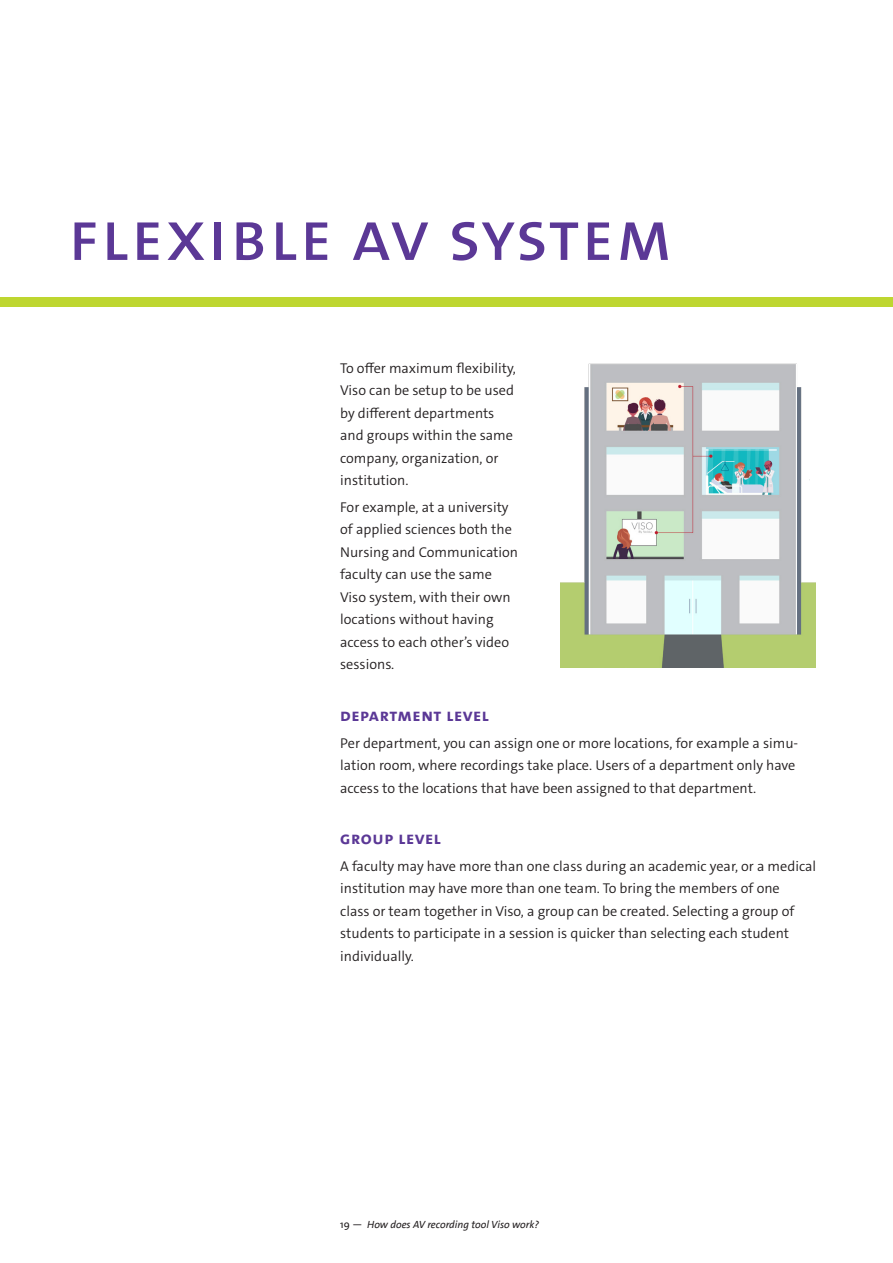
<style>
.page{position:relative;width:893px;height:1263px;background:#fff}
.page>*{position:absolute;margin:0;border:0;box-sizing:border-box;transform-origin:0 0}
.Paragraph_-_Title{font:72px "The Sans Caps";letter-spacing:.025em;color:#5b3896}
.Paragraaf_-_titel{font:18px "The Sans Bold Caps";letter-spacing:.03em;color:#5b3896}
.Broodtekst{font:300 14.25px/22.5px "The Sans C2 s";color:#231f20}
.t1{font:italic 10.5px "The Sans";color:#231f20}
.s1{font-style:normal}
</style>
<div class="page">
<div style="left:0;top:298px;width:893px;height:9px;background:#bed630"></div>
<img style="left:560px;top:363px;width:255px;height:304px">
<p class="Paragraph_-_Title" style="left:68px;top:189px;width:606px">flexible av system</p>
<p class="Broodtekst" style="left:340px;top:357px;width:177px">To offer maximum flexibility,<br>Viso can be setup to be used by different departments and groups within the same company, organization, or institution.</p>
<p class="Broodtekst" style="left:340px;top:496px;width:179px">For example, at a university of applied sciences both the<br>Nursing and Communication faculty can use the same<br>Viso system, with their own locations without having access to each other’s video sessions.</p>
<p class="Paragraaf_-_titel" style="left:340px;top:703px;width:150px">department level</p>
<p class="Broodtekst" style="left:340px;top:732px;width:460px">Per department, you can assign one or more locations, for example a simu&shy;lation room, where recordings take place. Users of a department only have access to the locations that have been assigned to that department.</p>
<p class="Paragraaf_-_titel" style="left:340px;top:826px;width:102px">group level</p>
<p class="Broodtekst" style="left:340px;top:855px;width:478px">A faculty may have more than one class during an academic year, or a medical institution may have more than one team. To bring the members of one<br>class or team together in Viso, a group can be created. Selecting a group of students to participate in a session is quicker than selecting each student individually.</p>
<p class="t1" style="left:340px;top:1218px;width:200px"><span class="s1">19 —</span> How does AV recording tool Viso work?</p>
</div>
